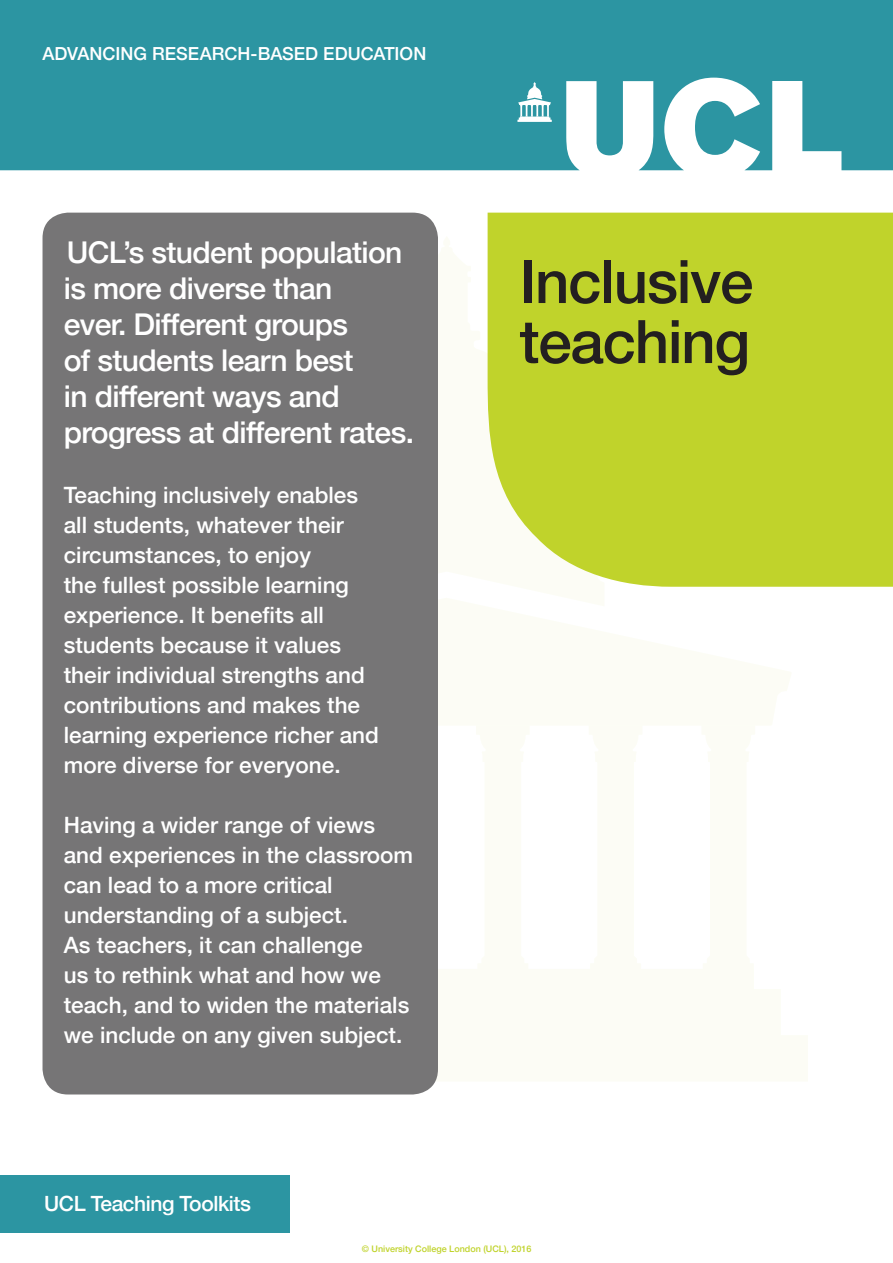
<style>
.page{position:relative;width:893px;height:1263px;background:#fff}
.page>*{position:absolute;margin:0;border:0;box-sizing:border-box;transform-origin:0 0}
.t1{font:500 60px/60px "Helvetica Neue";letter-spacing:-.02em;color:#231f20}
.t2{font:500 30px/36px "Helvetica Neue";letter-spacing:-.02em;color:#fff}
.t3{font:500 22.5px/30px "Helvetica Neue";color:#fff}
.t4{font:500 21px "Helvetica Neue";letter-spacing:-.02em;color:#fff}
.t5{font:500 18px "Helvetica Neue";color:#fff}
.t6{font:500 9px "Helvetica Neue";color:#c0d32b}
</style>
<div class="page">
<div style="left:488px;top:213px;width:405px;height:374px;background:#c0d32b"></div>
<svg style="left:0;top:0;width:893px;height:170px;background:#3f9eaa"></svg>
<svg style="left:517px;top:82px;width:35px;height:40px"></svg>
<div style="left:43px;top:213px;width:395px;height:881px;background:#767576;border-radius:26px"></div>
<div style="left:0;top:1175px;width:289px;height:58px;background:#2c95a2"></div>
<p class="t5" style="left:43px;top:39px;width:385px">ADVANCING RESEARCH-BASED EDUCATION</p>
<p class="t2" style="left:64px;top:232px;width:352px">UCL’s student population is more diverse than<br>ever. Different groups<br>of students learn best<br>in different ways and progress at different rates.</p>
<p class="t3" style="left:64px;top:478px;width:317px">Teaching inclusively enables all students, whatever their circumstances, to enjoy<br>the fullest possible learning experience. It benefits all students because it values their individual strengths and contributions and makes the learning experience richer and more diverse for everyone.</p>
<p class="t3" style="left:64px;top:808px;width:351px">Having a wider range of views and experiences in the classroom can lead to a more critical understanding of a subject.<br>As teachers, it can challenge<br>us to rethink what and how we teach, and to widen the materials we include on any given subject.</p>
<p class="t4" style="left:44px;top:1186px;width:208px">UCL Teaching Toolkits</p>
<p class="t1" style="left:519px;top:247px;width:235px">Inclusive teaching</p>
<p class="t6" style="left:362px;top:1241px;width:171px">© University College London (UCL), 2016</p>
</div>
